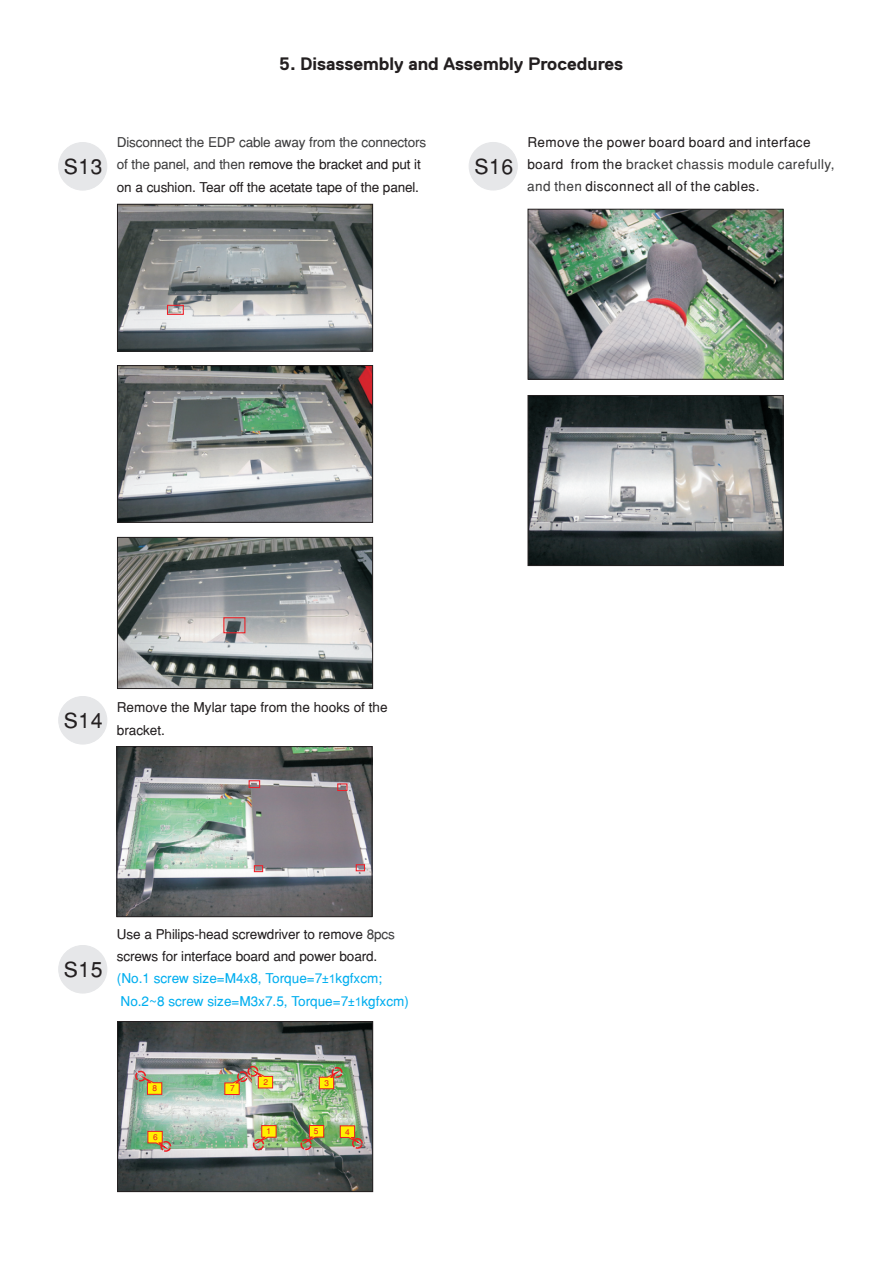
<style>
.page{position:relative;width:893px;height:1263px;background:#fff}
.page>*{position:absolute;margin:0;border:0;box-sizing:border-box;transform-origin:0 0}
.t1{font:21px "Helvetica";letter-spacing:.03em;color:#231f20}
.t2{font:700 18px "Dell Replica";color:#231f20}
.t3{font:13.5px/22.4px "Helvetica";color:#231f20}
.t4{font:13.5px/22.4px "Helvetica";letter-spacing:-.01em;color:#00aeef}
.t5{font:13.5px/22.4px "Helvetica";letter-spacing:.03em;color:#231f20}
.t6{font:8.25px "Helvetica";color:#ee1d23}
.s1{color:#3e3e3f}
.s2{color:#231f20}
.s3{font-family:"Arial";font-size:12px}
</style>
<div class="page">
<div style="left:469px;top:142px;width:48px;height:48px;background:#e6e7e9;border:1px solid #e6e7e9;border-radius:50%"></div>
<img style="left:119px;top:748px;width:251px;height:167px">
<div style="left:117px;top:746px;width:255px;height:171px;border:1px solid #231f20"></div>
<div style="left:58px;top:142px;width:49px;height:48px;background:#e6e7e9;border:1px solid #e6e7e9;border-radius:50%"></div>
<div style="left:59px;top:945px;width:48px;height:48px;background:#e6e7e9;border:1px solid #e6e7e9;border-radius:50%"></div>
<div style="left:59px;top:696px;width:48px;height:48px;background:#e6e7e9;border:1px solid #e6e7e9;border-radius:50%"></div>
<img style="left:530px;top:211px;width:251px;height:166px">
<div style="left:528px;top:209px;width:255px;height:170px;border:1px solid #231f20"></div>
<div style="left:249px;top:780px;width:11px;height:8px;border:1px solid #ee2028"></div>
<div style="left:337px;top:783px;width:10px;height:8px;border:1px solid #ee2028"></div>
<div style="left:254px;top:865px;width:9px;height:7px;border:1px solid #ee2028"></div>
<div style="left:356px;top:864px;width:9px;height:7px;border:1px solid #ee2028"></div>
<img style="left:530px;top:397px;width:251px;height:167px">
<div style="left:528px;top:395px;width:255px;height:171px;border:1px solid #231f20"></div>
<img style="left:119px;top:206px;width:252px;height:143px">
<div style="left:117px;top:204px;width:256px;height:147px;border:1px solid #231f20"></div>
<div style="left:167px;top:305px;width:17px;height:10px;border:1px solid #ee2028"></div>
<img style="left:119px;top:367px;width:252px;height:154px">
<div style="left:117px;top:365px;width:256px;height:158px;border:1px solid #231f20"></div>
<img style="left:119px;top:1023px;width:252px;height:167px">
<div style="left:117px;top:1021px;width:256px;height:171px;border:1px solid #231f20"></div>
<svg style="left:147px;top:1131px;width:26px;height:21px"></svg>
<svg style="left:319px;top:1068px;width:25px;height:21px"></svg>
<svg style="left:251px;top:1125px;width:26px;height:22px"></svg>
<div style="left:253px;top:1139px;width:11px;height:11px;border:1px dashed #ee1d23;border-radius:50%"></div>
<svg style="left:137px;top:1073px;width:26px;height:22px"></svg>
<div style="left:135px;top:1071px;width:11px;height:10px;border:1px dashed #ee1d23;border-radius:50%"></div>
<svg style="left:224px;top:1067px;width:49px;height:28px"></svg>
<div style="left:332px;top:1067px;width:10px;height:11px;border:1px dashed #ee1d23;border-radius:50%"></div>
<div style="left:237px;top:1071px;width:11px;height:11px;border:1px dashed #ee1d23;border-radius:50%"></div>
<div style="left:160px;top:1141px;width:11px;height:11px;border:1px dashed #ee1d23;border-radius:50%"></div>
<div style="left:352px;top:1138px;width:11px;height:11px;border:1px dashed #ee1d23;border-radius:50%"></div>
<svg style="left:339px;top:1125px;width:26px;height:22px"></svg>
<div style="left:248px;top:1066px;width:10px;height:11px;border:1px dashed #ee1d23;border-radius:50%"></div>
<svg style="left:299px;top:1125px;width:25px;height:21px"></svg>
<div style="left:300px;top:1139px;width:12px;height:11px;border:1px dashed #ee1d23;border-radius:50%"></div>
<img style="left:119px;top:539px;width:252px;height:148px">
<div style="left:117px;top:537px;width:256px;height:152px;border:1px solid #231f20"></div>
<div style="left:223px;top:617px;width:22px;height:16px;border:1px solid #ee1d23"></div>
<h2 class="t2" style="left:279px;top:56px;width:345px">5. Disassembly and Assembly Procedures</h2>
<h1 class="t1" style="left:64px;top:158px;width:40px">S13</h1>
<p class="t3" style="left:117px;top:132px;width:311px"><span class="s1">Disconnect the EDP cable away from the connectors of the panel, and then</span> remove the bracket and put it on a cushion. Tear off the acetate tape of the panel.</p>
<h1 class="t1" style="left:474px;top:158px;width:40px">S16</h1>
<p class="t5" style="left:527px;top:132px;width:309px">Remove the power board board and interface board from the <span class="s1">bracket chassis module carefully, and then</span> disconnect all of the cables.</p>
<h1 class="t1" style="left:64px;top:712px;width:40px">S14</h1>
<p class="t3" style="left:117px;top:698px;width:272px">Remove the Mylar tape from the hooks of the bracket.</p>
<h1 class="t1" style="left:64px;top:961px;width:40px">S15</h1>
<p class="t4" style="left:117px;top:924px;width:294px"><span class="s2">Use a Philips-head screwdriver to remove</span> <span class="s1">8pcs </span><span class="s2">screws for interface board and power board. </span>(No.1 screw size=M4x8, Torque=7<span class="s3">±1</span>kgfxcm; No.2~8 screw size=M3x7.5, Torque=7<span class="s3">±1</span>kgfxcm)</p>
<p class="t6" style="left:153px;top:1085px;width:6px">8</p>
<p class="t6" style="left:230px;top:1085px;width:6px">7</p>
<p class="t6" style="left:153px;top:1134px;width:6px">6</p>
<p class="t6" style="left:263px;top:1079px;width:6px">2</p>
<p class="t6" style="left:267px;top:1128px;width:6px">1</p>
<p class="t6" style="left:324px;top:1079px;width:6px">3</p>
<p class="t6" style="left:314px;top:1128px;width:6px">5</p>
<p class="t6" style="left:345px;top:1128px;width:6px">4</p>
</div>
